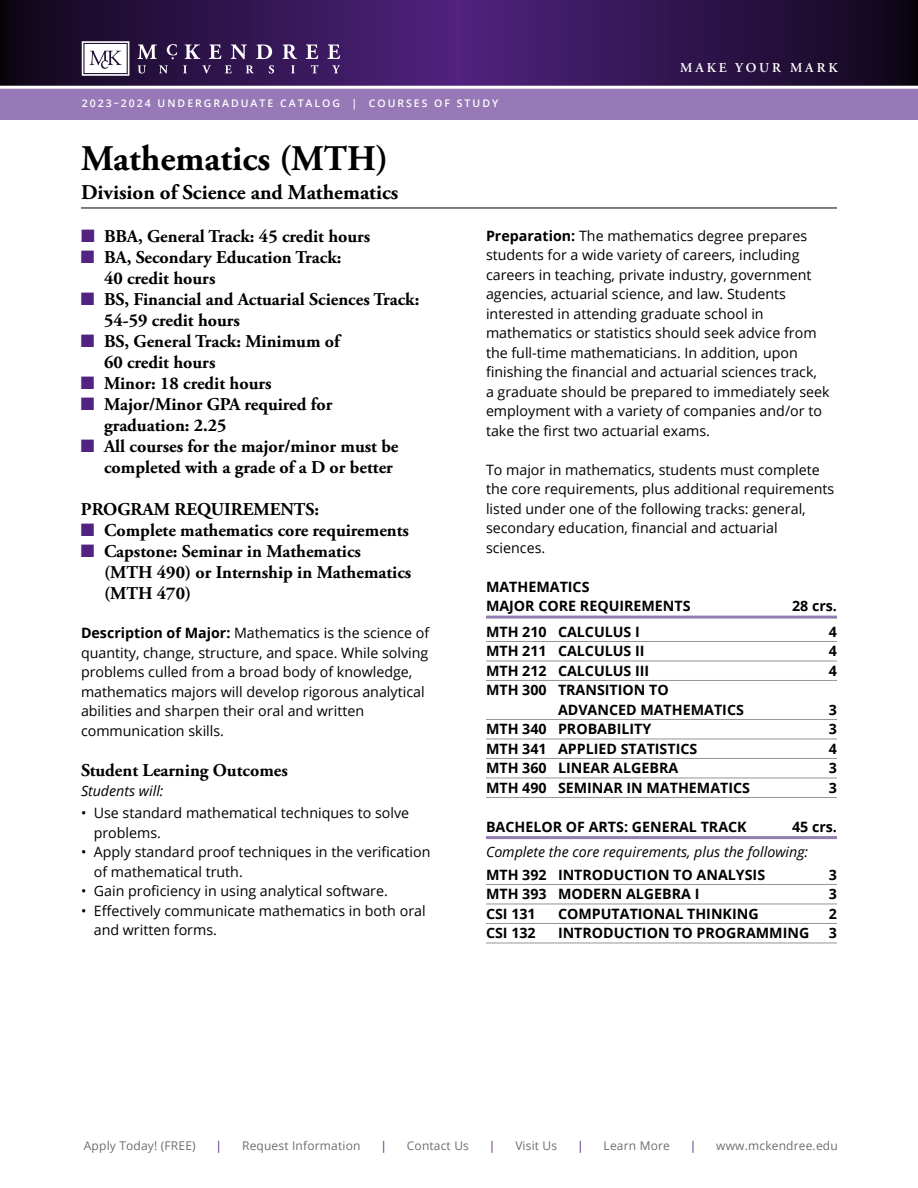
<style>
.page{position:relative;width:918px;height:1188px;background:#fff}
.page>*{position:absolute;margin:0;border:0;box-sizing:border-box;transform-origin:0 0}
.CourseNames24{font:700 36px "Adobe Garamond Pro";color:#000}
.DivisionSpanColumnRu{font:700 21px "Adobe Garamond Pro";color:#000}
.Body_Subs_Bold{font:700 18px/21px "Adobe Garamond Pro";color:#000}
.Body_9_5{font:14.25px/19.5px "Open Sans";color:#000}
.CourseTabsAllCaps9_1{font:700 14.25px/19.5px "Open Sans";color:#000}
.CourseTabsHeadsBold{font:700 14.25px/19.6px "Open Sans";color:#000}
.Body_Ital_space_belo{font:italic 14.25px "Open Sans";color:#000}
.t1{font:600 13.5px "Adobe Garamond Pro";letter-spacing:.215em;color:#fff}
.t2{font:12px "Open Sans";letter-spacing:.015em;color:#6d6e71}
.t3{font:12px "Open Sans";color:#522380}
.t4{font:600 10.5px "Open Sans";letter-spacing:.19em;color:#fff}
.s1{color:#522380}
.s2{font-weight:700}
</style>
<div class="page">
<div style="left:0;top:86px;width:918px;height:34px;background:#9879b7"></div>
<svg style="left:0;top:0;width:918px;height:86px;background:#30154c"></svg>
<svg style="left:82px;top:41px;width:47px;height:35px"></svg>
<svg style="left:138px;top:44px;width:19px;height:15px"></svg>
<svg style="left:185px;top:44px;width:15px;height:15px"></svg>
<svg style="left:209px;top:44px;width:12px;height:15px"></svg>
<svg style="left:231px;top:44px;width:16px;height:15px"></svg>
<svg style="left:256px;top:44px;width:16px;height:15px"></svg>
<svg style="left:283px;top:44px;width:14px;height:15px"></svg>
<svg style="left:306px;top:44px;width:12px;height:15px"></svg>
<svg style="left:327px;top:44px;width:13px;height:15px"></svg>
<svg style="left:138px;top:65px;width:8px;height:9px"></svg>
<svg style="left:159px;top:65px;width:9px;height:8px"></svg>
<svg style="left:183px;top:65px;width:4px;height:8px"></svg>
<svg style="left:202px;top:65px;width:9px;height:9px"></svg>
<svg style="left:225px;top:65px;width:7px;height:8px"></svg>
<svg style="left:246px;top:65px;width:8px;height:8px"></svg>
<svg style="left:269px;top:65px;width:5px;height:9px"></svg>
<svg style="left:291px;top:65px;width:4px;height:8px"></svg>
<svg style="left:311px;top:65px;width:7px;height:8px"></svg>
<svg style="left:332px;top:65px;width:8px;height:8px"></svg>
<svg style="left:167px;top:44px;width:10px;height:15px"></svg>
<hr style="left:0;top:86px;width:918px;height:3px;background:#fff">
<hr style="left:81px;top:208px;width:756px;height:1px;background:#000">
<hr style="left:486px;top:616px;width:351px;height:3px;background:#937db1">
<hr style="left:486px;top:641px;width:351px;height:1px;background:#939598">
<hr style="left:486px;top:661px;width:351px;height:1px;background:#939598">
<hr style="left:486px;top:680px;width:351px;height:1px;background:#939598">
<hr style="left:486px;top:719px;width:351px;height:1px;background:#939598">
<hr style="left:486px;top:739px;width:351px;height:1px;background:#939598">
<hr style="left:486px;top:758px;width:351px;height:1px;background:#939598">
<hr style="left:486px;top:778px;width:351px;height:1px;background:#939598">
<hr style="left:486px;top:797px;width:351px;height:1px;background:#939598">
<hr style="left:486px;top:836px;width:351px;height:3px;background:#937db1">
<hr style="left:486px;top:884px;width:351px;height:1px;background:#939598">
<hr style="left:486px;top:904px;width:351px;height:1px;background:#939598">
<hr style="left:486px;top:923px;width:351px;height:1px;background:#939598">
<hr style="left:486px;top:943px;width:351px;height:1px;background:#939598">
<p class="t1" style="left:680px;top:60px;width:159px">MAKE YOUR MARK</p>
<p class="t4" style="left:82px;top:96px;width:418px">2023–2024 UNDERGRADUATE CATALOG | COURSES OF STUDY</p>
<p class="CourseNames24" style="left:81px;top:138px;width:309px">Mathematics (MTH)</p>
<p class="DivisionSpanColumnRu" style="left:81px;top:180px;width:319px">Division of Science and Mathematics</p>
<p class="Body_Subs_Bold" style="left:81px;top:226px;width:291px"><span class="s1">■</span> BBA, General Track: 45 credit hours</p>
<p class="Body_Subs_Bold" style="left:104px;top:247px;width:239px;text-indent:-23px"><span class="s1">■</span> BA, Secondary Education Track:<br>40 credit hours</p>
<p class="Body_Subs_Bold" style="left:104px;top:289px;width:317px;text-indent:-23px"><span class="s1">■</span> BS, Financial and Actuarial Sciences Track:<br>54-59 credit hours</p>
<p class="Body_Subs_Bold" style="left:104px;top:331px;width:237px;text-indent:-23px"><span class="s1">■</span> BS, General Track: Minimum of<br>60 credit hours</p>
<p class="Body_Subs_Bold" style="left:81px;top:373px;width:192px"><span class="s1">■</span> Minor: 18 credit hours</p>
<p class="Body_Subs_Bold" style="left:104px;top:394px;width:230px;text-indent:-23px"><span class="s1">■</span> Major/Minor GPA required for graduation: 2.25</p>
<p class="Body_Subs_Bold" style="left:104px;top:436px;width:296px;text-indent:-23px"><span class="s1">■</span> All courses for the major/minor must be completed with a grade of a D or better</p>
<p class="Body_Subs_Bold" style="left:81px;top:499px;width:240px">PROGRAM REQUIREMENTS:</p>
<p class="Body_Subs_Bold" style="left:81px;top:520px;width:330px"><span class="s1">■</span> Complete mathematics core requirements</p>
<p class="Body_Subs_Bold" style="left:104px;top:541px;width:309px;text-indent:-23px"><span class="s1">■</span> Capstone: Seminar in Mathematics (MTH 490) or Internship in Mathematics (MTH 470)</p>
<p class="Body_9_5" style="left:81px;top:623px;width:350px"><span class="s2">Description of Major:</span> Mathematics is the science of quantity, change, structure, and space. While solving problems culled from a broad body of knowledge, mathematics majors will develop rigorous analytical abilities and sharpen their oral and written communication skills.</p>
<p class="Body_Subs_Bold" style="left:81px;top:760px;width:208px">Student Learning Outcomes</p>
<p class="Body_Ital_space_belo" style="left:81px;top:781px;width:84px">Students will:</p>
<p class="Body_9_5" style="left:94px;top:803px;width:317px;text-indent:-13px">• Use standard mathematical techniques to solve problems.</p>
<p class="Body_9_5" style="left:94px;top:842px;width:338px;text-indent:-13px">• Apply standard proof techniques in the verification of mathematical truth.</p>
<p class="Body_9_5" style="left:81px;top:881px;width:308px">• Gain proficiency in using analytical software.</p>
<p class="Body_9_5" style="left:94px;top:900px;width:333px;text-indent:-13px">• Effectively communicate mathematics in both oral and written forms.</p>
<p class="Body_9_5" style="left:486px;top:225px;width:345px"><span class="s2">Preparation:</span> The mathematics degree prepares students for a wide variety of careers, including careers in teaching, private industry, government agencies, actuarial science, and law. Students interested in attending graduate school in mathematics or statistics should seek advice from the full-time mathematicians. In addition, upon finishing the financial and actuarial sciences track,<br>a graduate should be prepared to immediately seek employment with a variety of companies and/or to take the first two actuarial exams.</p>
<p class="Body_9_5" style="left:486px;top:459px;width:350px">To major in mathematics, students must complete the core requirements, plus additional requirements listed under one of the following tracks: general, secondary education, financial and actuarial sciences.</p>
<p class="CourseTabsHeadsBold" style="left:486px;top:576px;width:206px">MATHEMATICS<br>MAJOR CORE REQUIREMENTS</p>
<p class="CourseTabsHeadsBold" style="left:792px;top:596px;width:46px">28 crs.</p>
<p class="CourseTabsAllCaps9_1" style="left:486px;top:621px;width:155px">MTH 210 CALCULUS I</p>
<p class="CourseTabsAllCaps9_1" style="left:829px;top:621px;width:10px">4</p>
<p class="CourseTabsAllCaps9_1" style="left:486px;top:641px;width:160px">MTH 211 CALCULUS II</p>
<p class="CourseTabsAllCaps9_1" style="left:829px;top:641px;width:10px">4</p>
<p class="CourseTabsAllCaps9_1" style="left:486px;top:660px;width:165px">MTH 212 CALCULUS III</p>
<p class="CourseTabsAllCaps9_1" style="left:829px;top:660px;width:10px">4</p>
<p class="CourseTabsAllCaps9_1" style="left:558px;top:680px;width:187px;text-indent:-72px">MTH 300 TRANSITION TO<br>ADVANCED MATHEMATICS</p>
<p class="CourseTabsAllCaps9_1" style="left:829px;top:699px;width:10px">3</p>
<p class="CourseTabsAllCaps9_1" style="left:486px;top:719px;width:167px">MTH 340 PROBABILITY</p>
<p class="CourseTabsAllCaps9_1" style="left:829px;top:719px;width:10px">3</p>
<p class="CourseTabsAllCaps9_1" style="left:486px;top:738px;width:213px">MTH 341 APPLIED STATISTICS</p>
<p class="CourseTabsAllCaps9_1" style="left:829px;top:738px;width:10px">4</p>
<p class="CourseTabsAllCaps9_1" style="left:486px;top:758px;width:194px">MTH 360 LINEAR ALGEBRA</p>
<p class="CourseTabsAllCaps9_1" style="left:829px;top:758px;width:10px">3</p>
<p class="CourseTabsAllCaps9_1" style="left:486px;top:777px;width:266px">MTH 490 SEMINAR IN MATHEMATICS</p>
<p class="CourseTabsAllCaps9_1" style="left:829px;top:777px;width:10px">3</p>
<p class="CourseTabsHeadsBold" style="left:486px;top:816px;width:262px">BACHELOR OF ARTS: GENERAL TRACK</p>
<p class="CourseTabsHeadsBold" style="left:792px;top:816px;width:46px">45 crs.</p>
<p class="Body_Ital_space_belo" style="left:486px;top:842px;width:324px">Complete the core requirements, plus the following:</p>
<p class="CourseTabsAllCaps9_1" style="left:486px;top:864px;width:281px">MTH 392 INTRODUCTION TO ANALYSIS</p>
<p class="CourseTabsAllCaps9_1" style="left:829px;top:864px;width:10px">3</p>
<p class="CourseTabsAllCaps9_1" style="left:486px;top:884px;width:215px">MTH 393 MODERN ALGEBRA I</p>
<p class="CourseTabsAllCaps9_1" style="left:829px;top:884px;width:10px">3</p>
<p class="CourseTabsAllCaps9_1" style="left:486px;top:903px;width:51px">CSI 131</p>
<p class="CourseTabsAllCaps9_1" style="left:558px;top:903px;width:202px">COMPUTATIONAL THINKING</p>
<p class="CourseTabsAllCaps9_1" style="left:829px;top:903px;width:10px">2</p>
<p class="CourseTabsAllCaps9_1" style="left:486px;top:923px;width:51px">CSI 132</p>
<p class="CourseTabsAllCaps9_1" style="left:558px;top:923px;width:253px">INTRODUCTION TO PROGRAMMING</p>
<p class="CourseTabsAllCaps9_1" style="left:829px;top:923px;width:10px">3</p>
<p class="t2" style="left:84px;top:1138px;width:113px">Apply Today! (FREE)</p>
<p class="t3" style="left:216px;top:1138px;width:8px">|</p>
<p class="t2" style="left:242px;top:1138px;width:120px">Request Information</p>
<p class="t3" style="left:380px;top:1138px;width:8px">|</p>
<p class="t2" style="left:407px;top:1138px;width:64px">Contact Us</p>
<p class="t3" style="left:489px;top:1138px;width:8px">|</p>
<p class="t2" style="left:515px;top:1138px;width:43px">Visit Us</p>
<p class="t3" style="left:577px;top:1138px;width:8px">|</p>
<p class="t2" style="left:604px;top:1138px;width:68px">Learn More</p>
<p class="t3" style="left:690px;top:1138px;width:8px">|</p>
<p class="t2" style="left:716px;top:1138px;width:123px">www.mckendree.edu</p>
</div>
